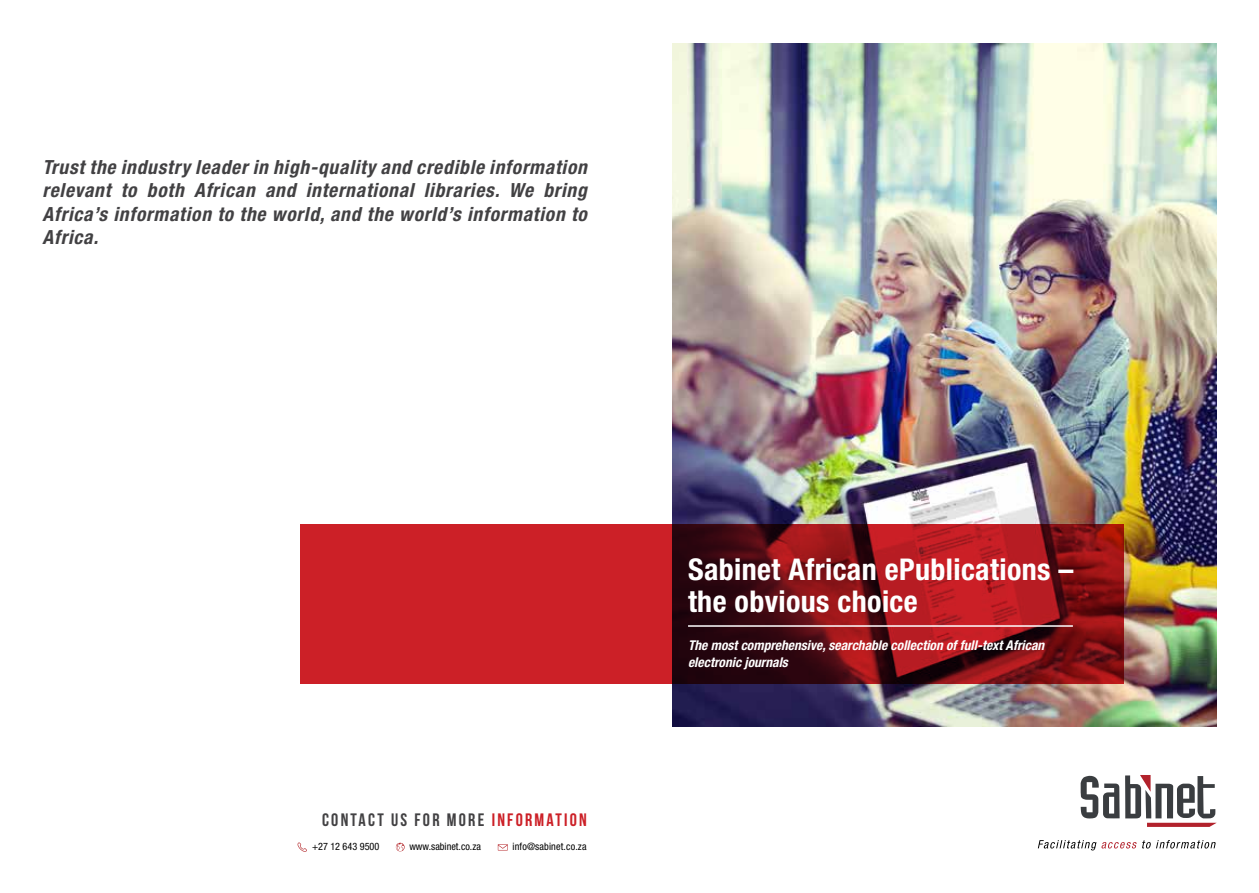
<style>
.page{position:relative;width:1259px;height:893px;background:#fff}
.page>*{position:absolute;margin:0;border:0;box-sizing:border-box;transform-origin:0 0}
.t1{font:700 condensed 30px/31.5px "Helvetica Neue";letter-spacing:.015em;color:#fff}
.t2{font:italic 700 condensed 19.5px/23.4px "Helvetica Neue LT Std";letter-spacing:.04em;color:#424143;text-align:justify}
.t3{font:18px "Bebas Neue";letter-spacing:.125em;color:#424143}
.t4{font:italic 700 condensed 13.5px/16.2px "Helvetica Neue";color:#fff}
.t5{font:condensed 10.2px "Helvetica Neue LT Std";color:#000}
.t6{font:condensed 10.2px "Helvetica Neue";letter-spacing:.015em;color:#000}
.s1{color:#cc2027}
</style>
<div class="page">
<svg style="left:498px;top:844px;width:10px;height:6px"></svg>
<svg style="left:297px;top:842px;width:10px;height:10px"></svg>
<svg style="left:396px;top:843px;width:8px;height:8px"></svg>
<img style="left:672px;top:44px;width:544px;height:682px">
<svg style="left:300px;top:524px;width:823px;height:160px;fill:#c91f26"></svg>
<hr style="left:688px;top:625px;width:385px;height:2px;background:#fff">
<svg style="left:1037px;top:840px;width:99px;height:10px"></svg>
<svg style="left:1142px;top:840px;width:74px;height:8px"></svg>
<svg style="left:1080px;top:776px;width:39px;height:42px"></svg>
<svg style="left:1125px;top:775px;width:91px;height:52px"></svg>
<p class="t2" style="left:43px;top:155px;width:546px">Trust the industry leader in high-quality and credible information relevant to both African and international libraries. We bring Africa’s information to the world, and the world’s information to Africa.</p>
<p class="t3" style="left:322px;top:810px;width:266px">CONTACT US FOR MORE <span class="s1">INFORMATION</span></p>
<p class="t5" style="left:312px;top:841px;width:69px">+27 12 643 9500</p>
<p class="t5" style="left:409px;top:841px;width:73px">www.sabinet.co.za</p>
<p class="t6" style="left:512px;top:841px;width:75px">info@sabinet.co.za</p>
<h1 class="t1" style="left:688px;top:553px;width:387px">Sabinet African ePublications – the obvious choice</h1>
<p class="t4" style="left:688px;top:637px;width:358px">The most comprehensive, searchable collection of full-text African electronic journals</p>
</div>
